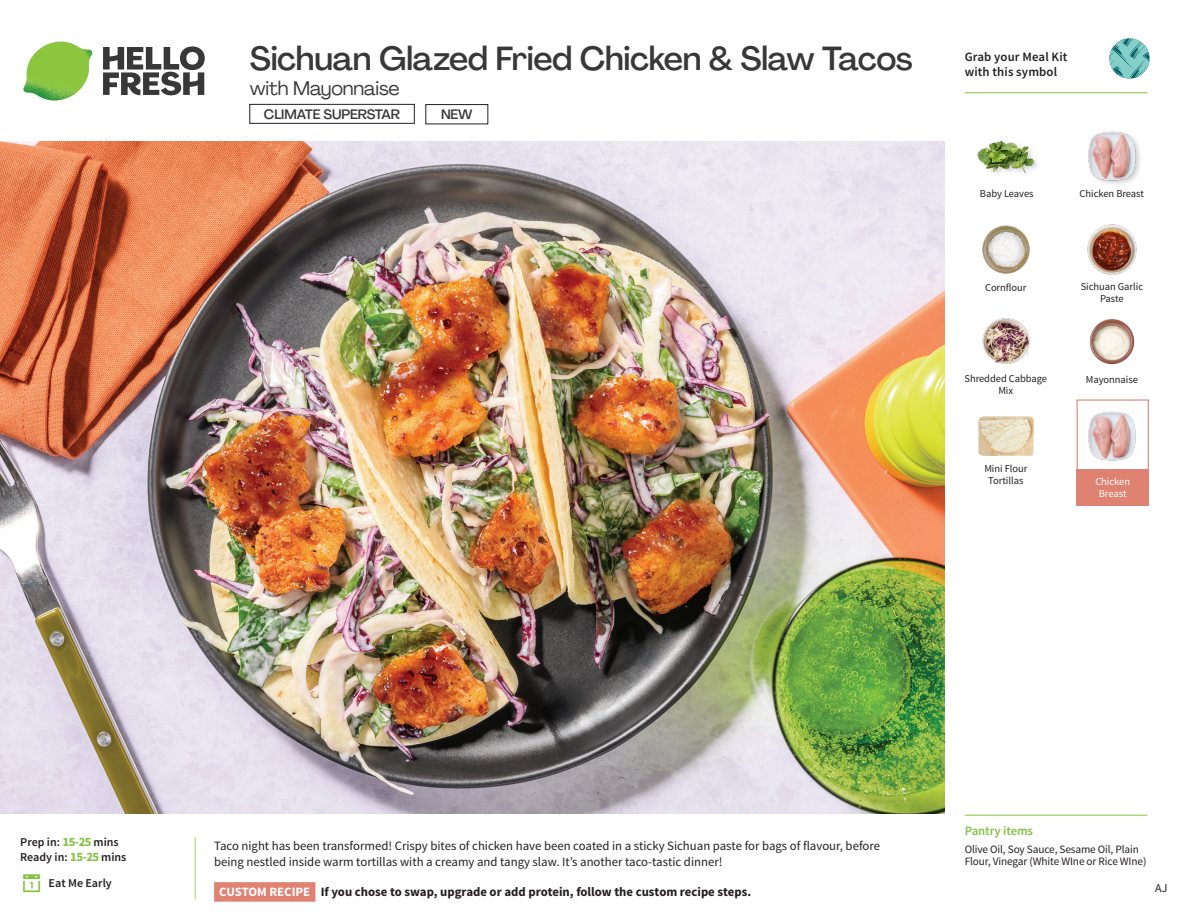
<style>
.page{position:relative;width:1188px;height:918px;background:#fff}
.page>*{position:absolute;margin:0;border:0;box-sizing:border-box;transform-origin:0 0}
._15_Titel_UK{font:500 33px "Agrandir";letter-spacing:-.015em;color:#383839}
._15_Titel_UK-2{font:19.5px "Agrandir";letter-spacing:-.01em;color:#383839}
.t1{font:500 13.5px "Agrandir";letter-spacing:-.01em;color:#383839}
.Step_6_Text_AU{font:12.75px/16.5px "Source Sans Pro";color:#231f20}
.Step_6_Text_AU-2{font:700 12.75px "Source Sans Pro";color:#231f20}
.t2{font:600 12.75px/15px "Source Sans Pro";letter-spacing:.01em;color:#231f20}
._04_Headers_Front{font:600 12.75px "Source Sans Pro";letter-spacing:-.01em;color:#81c340}
._04_Intro{font:600 12px "Source Sans Pro";color:#231f20}
.t3{font:12px "Source Sans Pro";color:#231f20}
._05_Pantry{font:11.25px/12px "Source Sans Pro";letter-spacing:-.01em;color:#231f20}
._18_FRONT_ingredients{font:10.5px/12px "Source Sans Pro";letter-spacing:-.005em;color:#231f20;text-align:center}
._18_FRONT_ingredients-2{font:10.5px/12px "Source Sans Pro";letter-spacing:-.005em;color:#fff;text-align:center}
.s1{font-weight:700;font-size:12.75px;color:#81c340}
.s2{color:#fff}
</style>
<div class="page">
<svg style="left:103px;top:46px;width:102px;height:49px"></svg>
<img style="left:23px;top:42px;width:69px;height:59px">
<svg style="left:1093px;top:38px;width:57px;height:56px"></svg>
<svg style="left:194px;top:837px;width:122px;height:65px"></svg>
<img style="left:0;top:142px;width:945px;height:672px">
<div style="left:1077px;top:399px;width:72px;height:73px;border:1px solid #df8272"></div>
<div style="left:1077px;top:469px;width:72px;height:37px;background:#df8272"></div>
<img style="left:1088px;top:411px;width:48px;height:50px">
<div style="left:250px;top:104px;width:165px;height:20px;border:1px solid #231f20"></div>
<div style="left:426px;top:104px;width:62px;height:20px;border:1px solid #231f20"></div>
<img style="left:1089px;top:319px;width:46px;height:46px">
<img style="left:978px;top:416px;width:56px;height:40px">
<img style="left:982px;top:318px;width:48px;height:46px">
<img style="left:982px;top:225px;width:48px;height:49px">
<img style="left:1087px;top:224px;width:50px;height:51px">
<div style="left:976px;top:140px;width:65px;height:40px;background:#231f20;opacity:.2"></div>
<img style="left:977px;top:140px;width:57px;height:40px">
<div style="left:1087px;top:131px;width:56px;height:56px;background:#231f20;opacity:.2"></div>
<img style="left:1087px;top:131px;width:50px;height:50px">
<hr style="left:965px;top:815px;width:183px;height:1px;background:#81c340">
<hr style="left:965px;top:92px;width:183px;height:1px;background:#81c340">
<p class="_15_Titel_UK" style="left:250px;top:38px;width:665px">Sichuan Glazed Fried Chicken &amp; Slaw Tacos</p>
<p class="_15_Titel_UK-2" style="left:250px;top:76px;width:151px">with Mayonnaise</p>
<p class="t1" style="left:264px;top:106px;width:138px">CLIMATE SUPERSTAR</p>
<p class="t1" style="left:441px;top:106px;width:33px">NEW</p>
<p class="t2" style="left:965px;top:50px;width:104px">Grab your Meal Kit with this symbol</p>
<p class="_18_FRONT_ingredients" style="left:980px;top:188px;width:55px">Baby Leaves</p>
<p class="_18_FRONT_ingredients" style="left:1080px;top:188px;width:66px">Chicken Breast</p>
<p class="_18_FRONT_ingredients" style="left:985px;top:282px;width:43px">Cornflour</p>
<p class="_18_FRONT_ingredients" style="left:1081px;top:281px;width:64px">Sichuan Garlic<br>Paste</p>
<p class="_18_FRONT_ingredients" style="left:964px;top:372px;width:84px">Shredded Cabbage</p>
<p class="_18_FRONT_ingredients" style="left:1086px;top:373px;width:54px">Mayonnaise</p>
<p class="_18_FRONT_ingredients" style="left:998px;top:384px;width:16px">Mix</p>
<p class="_18_FRONT_ingredients" style="left:984px;top:463px;width:45px">Mini Flour<br>Tortillas</p>
<p class="_18_FRONT_ingredients-2" style="left:1095px;top:476px;width:36px">Chicken<br>Breast</p>
<p class="_04_Intro" style="left:20px;top:835px;width:100px">Prep in: <span class="s1">15-25</span> mins</p>
<p class="_04_Intro" style="left:20px;top:850px;width:108px">Ready in: <span class="s1">15-25</span> mins</p>
<p class="_04_Intro" style="left:49px;top:876px;width:65px">Eat Me Early</p>
<p class="Step_6_Text_AU" style="left:214px;top:838px;width:668px">Taco night has been transformed! Crispy bites of chicken have been coated in a sticky Sichuan paste for bags of flavour, before being nestled inside warm tortillas with a creamy and tangy slaw. It’s another taco-tastic dinner!</p>
<p class="Step_6_Text_AU-2" style="left:219px;top:883px;width:533px"><span class="s2">CUSTOM RECIPE</span> If you chose to swap, upgrade or add protein, follow the custom recipe steps.</p>
<p class="_04_Headers_Front" style="left:965px;top:822px;width:70px">Pantry items</p>
<p class="_05_Pantry" style="left:965px;top:844px;width:183px">Olive Oil, Soy Sauce, Sesame Oil, Plain<br>Flour, Vinegar (White WIne or Rice WIne)</p>
<p class="t3" style="left:1155px;top:880px;width:14px">AJ</p>
</div>
